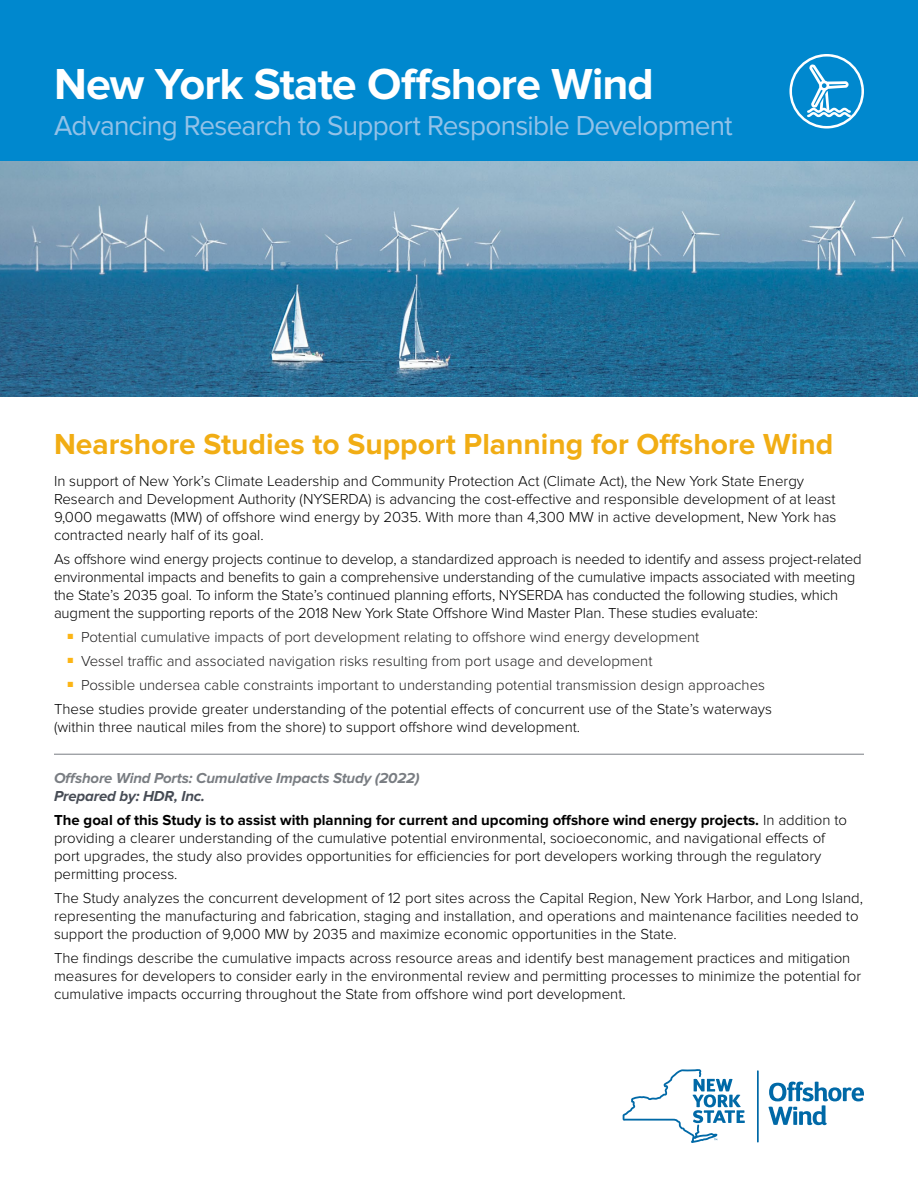
<style>
.page{position:relative;width:918px;height:1188px;background:#fff}
.page>*{position:absolute;margin:0;border:0;box-sizing:border-box;transform-origin:0 0}
.t1{font:700 45px "Proxima Nova";letter-spacing:-.02em;color:#fff}
.Headline{font:700 30px "Proxima Nova";color:#f1ad14}
.t2{font:28.5px "Proxima Nova";letter-spacing:-.025em;color:#93c2e8}
.Body{font:300 15px/18px "Proxima Nova";color:#000}
.t3{font:300 15px "Proxima Nova";color:#222121}
.Case_Study_Title{font:italic 700 15px/18px "Proxima Nova";letter-spacing:-.01em;color:#797d82}
.s1{color:#474c55}
.s2{font-weight:700}
</style>
<div class="page">
<img style="left:0;top:160px;width:918px;height:236px">
<div style="left:0;top:0;width:918px;height:160px;background:#0088ce"></div>
<svg style="left:789px;top:54px;width:75px;height:75px"></svg>
<hr style="left:54px;top:754px;width:810px;height:1px;background:#797d82">
<svg style="left:623px;top:1069px;width:122px;height:74px"></svg>
<svg style="left:768px;top:1082px;width:96px;height:43px"></svg>
<hr style="left:757px;top:1070px;width:2px;height:73px;background:#0069a7">
<p class="t1" style="left:54px;top:58px;width:601px">New York State Offshore Wind</p>
<p class="t2" style="left:54px;top:109px;width:680px">Advancing Research to Support Responsible Development</p>
<p class="Headline" style="left:54px;top:427px;width:781px">Nearshore Studies to Support Planning for Offshore Wind</p>
<p class="Body" style="left:54px;top:472px;width:784px">In support of New York’s Climate Leadership and Community Protection Act (Climate Act), the New York State Energy Research and Development Authority (NYSERDA) is advancing the cost-effective and responsible development of at least 9,000 megawatts (MW) of offshore wind energy by 2035. With more than 4,300 MW in active development, New York has contracted nearly half of its goal.</p>
<p class="Body" style="left:54px;top:550px;width:809px">As offshore wind energy projects continue to develop, a standardized approach is needed to identify and assess project-related environmental impacts and benefits to gain a comprehensive understanding of the cumulative impacts associated with meeting the State’s 2035 goal. To inform the State’s continued planning efforts, NYSERDA has conducted the following studies, which augment the supporting reports of the 2018 New York State Offshore Wind Master Plan. These studies evaluate:</p>
<p class="t3" style="left:68px;top:628px;width:633px"><sup>■</sup> Potential cumulative impacts of port development relating to offshore wind energy development</p>
<p class="t3" style="left:68px;top:652px;width:587px"><sup>■</sup> Vessel traffic and associated navigation risks resulting from port usage and development</p>
<p class="t3" style="left:68px;top:676px;width:699px"><sup>■</sup> Possible undersea cable constraints important to understanding potential transmission design approaches</p>
<p class="Body" style="left:54px;top:700px;width:720px">These studies provide greater understanding of the potential effects of concurrent use of the State’s waterways (within three nautical miles from the shore) to support offshore wind development.</p>
<p class="Case_Study_Title" style="left:54px;top:769px;width:367px">Offshore Wind Ports: Cumulative Impacts Study (2022)<br><span class="s1">Prepared by: HDR, Inc.</span></p>
<p class="Body" style="left:54px;top:811px;width:795px"><span class="s2">The goal of this Study is to assist with planning for current and upcoming offshore wind energy projects.</span> In addition to providing a clearer understanding of the cumulative potential environmental, socioeconomic, and navigational effects of port upgrades, the study also provides opportunities for efficiencies for port developers working through the regulatory permitting process.</p>
<p class="Body" style="left:54px;top:889px;width:811px">The Study analyzes the concurrent development of 12 port sites across the Capital Region, New York Harbor, and Long Island, representing the manufacturing and fabrication, staging and installation, and operations and maintenance facilities needed to support the production of 9,000 MW by 2035 and maximize economic opportunities in the State.</p>
<p class="Body" style="left:54px;top:949px;width:809px">The findings describe the cumulative impacts across resource areas and identify best management practices and mitigation measures for developers to consider early in the environmental review and permitting processes to minimize the potential for cumulative impacts occurring throughout the State from offshore wind port development.</p>
</div>
